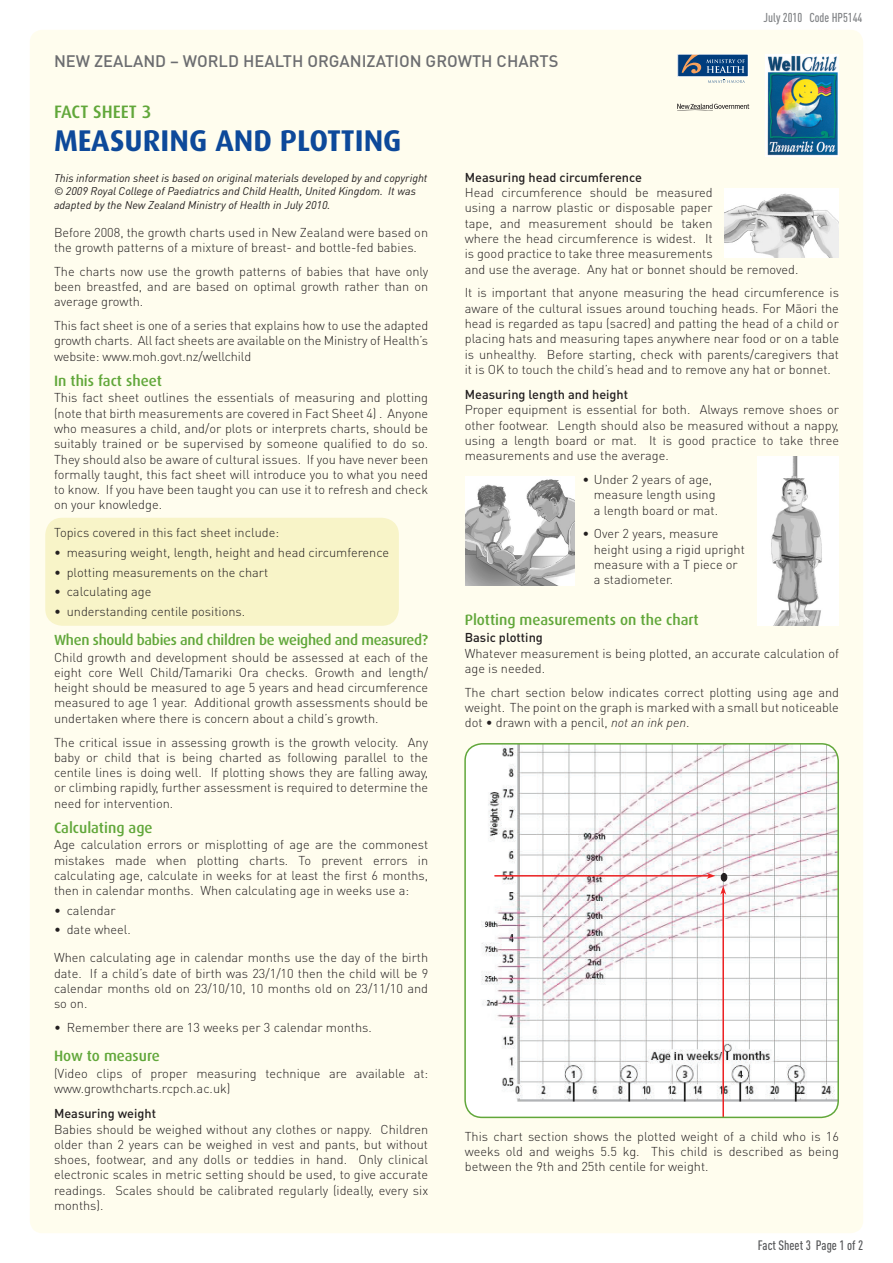
<style>
.page{position:relative;width:893px;height:1263px;background:#fff}
.page>*{position:absolute;margin:0;border:0;box-sizing:border-box;transform-origin:0 0}
.t1{font:700 30px "Dax";color:#0d499a}
.t2{font:500 18px "Dax";color:#61a73a}
.Head_2{font:500 16.5px "DIN Pro";color:#6c6d70}
.Head_1{font:500 15px "Dax";color:#61a73a}
.Head_1-2{font:500 14.7px "Dax";letter-spacing:-.02em;color:#61a73a}
.Head_1-3{font:500 condensed 13.5px "DIN Pro";color:#57585a}
.Body{font:300 12.75px/15.3px "DIN Pro";color:#231f20;text-align:justify}
.bullets{font:300 12.75px "DIN Pro";color:#231f20}
.Head_2-2{font:500 12.75px "DIN Pro";color:#231f20}
.Body-2{font:500 condensed 12.75px "DIN Pro";color:#808285}
.small_text{font:italic 11.1px/13.4px "DIN Pro";color:#231f20}
.s1{font-size:11.25px}
.s2{font-style:italic}
</style>
<div class="page">
<div style="left:30px;top:30px;width:833px;height:1203px;background:#fffdee;border-radius:13px"></div>
<div style="left:45px;top:518px;width:354px;height:108px;background:#f8f4c8;border-radius:17px"></div>
<img style="left:757px;top:457px;width:82px;height:168px">
<div style="left:465px;top:744px;width:373px;height:373px;background:#fff;border-radius:17px"></div>
<img style="left:481px;top:744px;width:355px;height:357px">
<svg style="left:494px;top:873px;width:221px;height:6px"></svg>
<svg style="left:720px;top:886px;width:6px;height:229px"></svg>
<div style="left:721px;top:873px;width:6px;height:8px;background:#231f20;border-radius:50%"></div>
<div style="left:721px;top:873px;width:6px;height:9px;border:1px solid #231f20;border-radius:50%"></div>
<div style="left:464px;top:743px;width:375px;height:375px;border:2px solid #61a73a;border-radius:17px"></div>
<img style="left:724px;top:188px;width:115px;height:70px">
<img style="left:466px;top:477px;width:108px;height:108px">
<img style="left:766px;top:54px;width:73px;height:102px">
<svg style="left:677px;top:104px;width:72px;height:7px"></svg>
<div style="left:678px;top:54px;width:70px;height:23px;background:#013d7d"></div>
<div style="left:677px;top:54px;width:71px;height:23px;border:1px solid #fff"></div>
<svg style="left:682px;top:54px;width:63px;height:19px"></svg>
<svg style="left:708px;top:80px;width:37px;height:3px"></svg>
<p class="Head_2" style="left:54px;top:49px;width:506px">NEW ZEALAND – WORLD HEALTH ORGANIZATION GROWTH CHARTS</p>
<p class="t2" style="left:54px;top:102px;width:99px">FACT SHEET 3</p>
<p class="t1" style="left:54px;top:124px;width:349px">MEASURING AND PLOTTING</p>
<p class="Body-2" style="left:763px;top:10px;width:100px">July 2010 Code HP5144</p>
<p class="small_text" style="left:54px;top:171px;width:375px">This information sheet is based on original materials developed by and copyright © 2009 Royal College of Paediatrics and Child Health, United Kingdom. It was adapted by the New Zealand Ministry of Health in July 2010<span class="s1">.</span></p>
<p class="Body" style="left:54px;top:224px;width:376px">Before 2008, the growth charts used in New Zealand were based on the growth patterns of a mixture of breast- and bottle-fed babies.</p>
<p class="Body" style="left:54px;top:263px;width:376px">The charts now use the growth patterns of babies that have only been breastfed, and are based on optimal growth rather than on average growth.</p>
<p class="Body" style="left:54px;top:317px;width:376px">This fact sheet is one of a series that explains how to use the adapted growth charts. All fact sheets are available on the Ministry of Health’s website: www.moh.govt.nz/wellchild</p>
<p class="Head_1" style="left:54px;top:372px;width:109px">In this fact sheet</p>
<p class="Body" style="left:54px;top:389px;width:376px">This fact sheet outlines the essentials of measuring and plotting (note that birth measurements are covered in Fact Sheet 4) . Anyone who measures a child, and/or plots or interprets charts, should be suitably trained or be supervised by someone qualified to do so.<br>They should also be aware of cultural issues. If you have never been formally taught, this fact sheet will introduce you to what you need to know. If you have been taught you can use it to refresh and check on your knowledge.</p>
<p class="Body" style="left:54px;top:525px;width:227px">Topics covered in this fact sheet include:</p>
<p class="bullets" style="left:54px;top:544px;width:337px">• measuring weight, length, height and head circumference</p>
<p class="bullets" style="left:54px;top:563px;width:216px">• plotting measurements on the chart</p>
<p class="bullets" style="left:54px;top:583px;width:99px">• calculating age</p>
<p class="bullets" style="left:54px;top:602px;width:193px">• understanding centile positions.</p>
<p class="Head_1-2" style="left:54px;top:632px;width:376px">When should babies and children be weighed and measured?</p>
<p class="Body" style="left:54px;top:649px;width:376px">Child growth and development should be assessed at each of the eight core Well Child/Tamariki Ora checks. Growth and length/ height should be measured to age 5 years and head circumference measured to age 1 year. Additional growth assessments should be undertaken where there is concern about a child’s growth.</p>
<p class="Body" style="left:54px;top:734px;width:376px">The critical issue in assessing growth is the growth velocity. Any baby or child that is being charted as following parallel to the centile lines is doing well. If plotting shows they are falling away, or climbing rapidly, further assessment is required to determine the need for intervention.</p>
<p class="Head_1" style="left:54px;top:819px;width:100px">Calculating age</p>
<p class="Body" style="left:54px;top:836px;width:376px">Age calculation errors or misplotting of age are the commonest mistakes made when plotting charts. To prevent errors in calculating age, calculate in weeks for at least the first 6 months, then in calendar months. When calculating age in weeks use a:</p>
<p class="bullets" style="left:54px;top:901px;width:63px">• calendar</p>
<p class="bullets" style="left:54px;top:921px;width:78px">• date wheel.</p>
<p class="Body" style="left:54px;top:950px;width:376px">When calculating age in calendar months use the day of the birth date. If a child’s date of birth was 23/1/10 then the child will be 9 calendar months old on 23/10/10, 10 months old on 23/11/10 and so on.</p>
<p class="bullets" style="left:54px;top:1019px;width:319px">• Remember there are 13 weeks per 3 calendar months.</p>
<p class="Head_1" style="left:54px;top:1048px;width:107px">How to measure</p>
<p class="Body" style="left:54px;top:1065px;width:376px">(Video clips of proper measuring technique are available at: www.growthcharts.rcpch.ac.uk)</p>
<p class="Head_2-2" style="left:54px;top:1105px;width:104px">Measuring weight</p>
<p class="Body" style="left:54px;top:1121px;width:376px">Babies should be weighed without any clothes or nappy. Children older than 2 years can be weighed in vest and pants, but without shoes, footwear, and any dolls or teddies in hand. Only clinical electronic scales in metric setting should be used, to give accurate readings. Scales should be calibrated regularly (ideally, every six months).</p>
<p class="Head_2-2" style="left:465px;top:169px;width:179px">Measuring head circumference</p>
<p class="Body" style="left:465px;top:184px;width:335px;text-align:left">Head circumference should be measured<br>using a narrow plastic or disposable paper<br>tape, and measurement should be taken<br>where the head circumference is widest. It<br>is good practice to take three measurements<br>and use the average. Any hat or bonnet should be removed.</p>
<p class="Body" style="left:465px;top:285px;width:376px">It is important that anyone measuring the head circumference is aware of the cultural issues around touching heads. For Māori the head is regarded as tapu (sacred) and patting the head of a child or placing hats and measuring tapes anywhere near food or on a table is unhealthy. Before starting, check with parents/caregivers that it is OK to touch the child’s head and to remove any hat or bonnet.</p>
<p class="Head_2-2" style="left:465px;top:386px;width:165px">Measuring length and height</p>
<p class="Body" style="left:465px;top:401px;width:376px">Proper equipment is essential for both. Always remove shoes or other footwear. Length should also be measured without a nappy, using a length board or mat. It is good practice to take three measurements and use the average.</p>
<p class="Body" style="left:594px;top:471px;width:126px;text-align:left;text-indent:-11px">• Under 2 years of age, measure length using a length board or mat.</p>
<p class="Body" style="left:594px;top:526px;width:153px;text-align:left;text-indent:-11px">• Over 2 years, measure height using a rigid upright measure with a T piece or a stadiometer.</p>
<p class="Head_1" style="left:465px;top:611px;width:235px">Plotting measurements on the chart</p>
<p class="Head_2-2" style="left:465px;top:629px;width:80px">Basic plotting</p>
<p class="Body" style="left:465px;top:645px;width:376px">Whatever measurement is being plotted, an accurate calculation of age is needed.</p>
<p class="Body" style="left:465px;top:684px;width:376px">The chart section below indicates correct plotting using age and weight. The point on the graph is marked with a small but noticeable dot • drawn with a pencil, <span class="s2">not an ink pen</span>.</p>
<p class="Body" style="left:465px;top:1128px;width:376px">This chart section shows the plotted weight of a child who is 16 weeks old and weighs 5.5 kg. This child is described as being between the 9th and 25th centile for weight.</p>
<p class="Head_1-3" style="left:758px;top:1237px;width:107px">Fact Sheet 3 Page 1 of 2</p>
</div>
